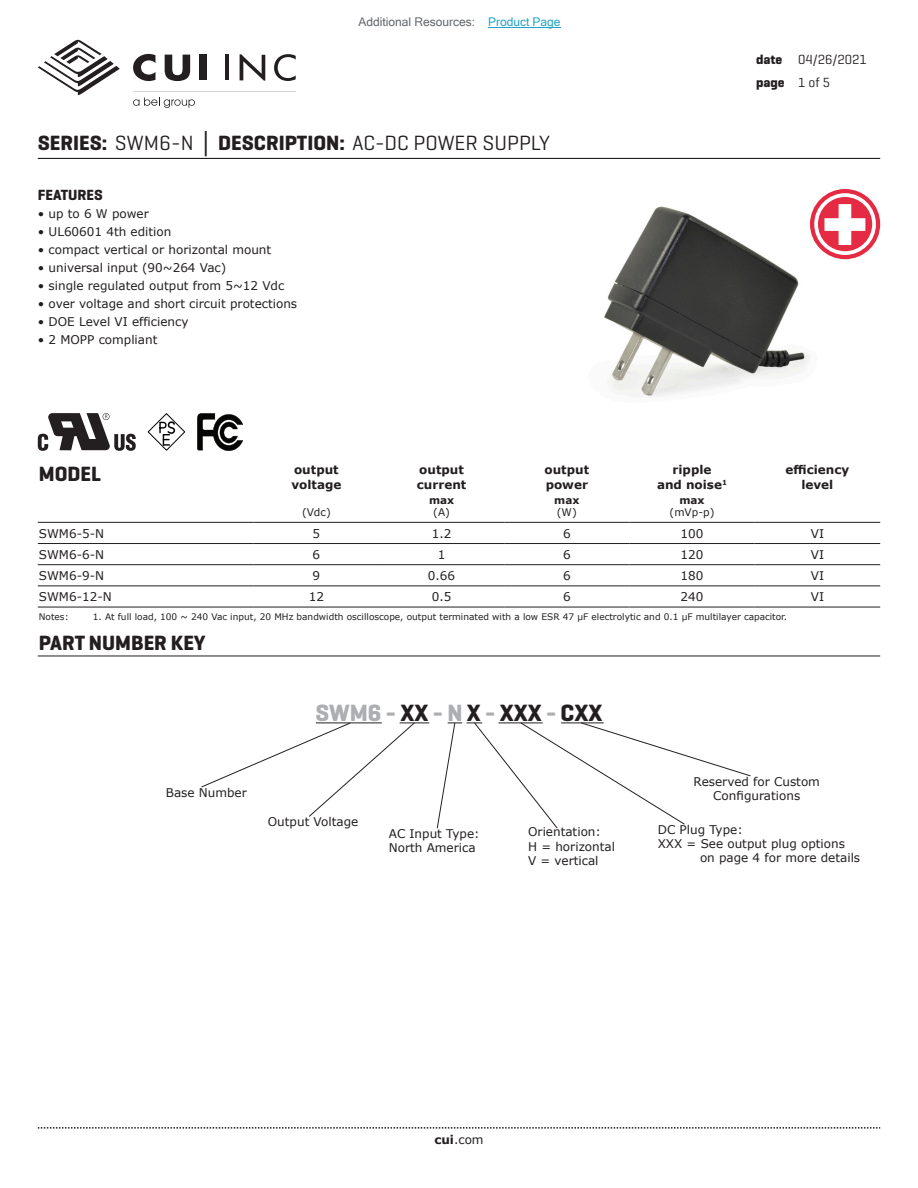
<style>
.page{position:relative;width:918px;height:1188px;background:#fff}
.page>*{position:absolute;margin:0;border:0;box-sizing:border-box;transform-origin:0 0}
.t1{font:700 24px "Geogrotesque";color:#adaeb2}
.t2{font:21px "Geogrotesque";color:#231f20}
.t3{font:700 21px "Geogrotesque";color:#231f20}
.t4{font:700 15px "Geogrotesque";color:#231f20}
.t5{font:13.5px/22.5px "Geogrotesque";color:#231f20}
.t6{font:12px/14.4px "Verdana";color:#231f20}
.t7{font:700 12px/14.4px "Verdana";color:#231f20}
.t8{font:12px "Microsoft Sans Serif";color:#63676b}
.t9{font:10.5px "Verdana";color:#231f20}
.t10{font:700 10.5px "Verdana";color:#231f20}
.t11{font:9px "Verdana";color:#231f20}
.s1{color:#23a4c6}
.s2{font-weight:700}
.s3{font-family:"Verdana";font-weight:700}
.s4{color:#231f20}
</style>
<div class="page">
<svg style="left:38px;top:1127px;width:842px;height:2px"></svg>
<hr style="left:38px;top:158px;width:842px;height:1px;background:#231f20">
<svg style="left:38px;top:39px;width:82px;height:57px"></svg>
<hr style="left:226px;top:55px;width:3px;height:25px;background:#231f20">
<svg style="left:240px;top:54px;width:25px;height:27px"></svg>
<svg style="left:274px;top:54px;width:22px;height:27px"></svg>
<svg style="left:133px;top:54px;width:22px;height:27px"></svg>
<svg style="left:165px;top:55px;width:25px;height:26px"></svg>
<div style="left:200px;top:55px;width:7px;height:25px;background:#231f20"></div>
<svg style="left:133px;top:97px;width:62px;height:11px"></svg>
<hr style="left:133px;top:91px;width:163px;height:1px;background:#231f20">
<hr style="left:38px;top:522px;width:216px;height:1px;background:#231f20">
<hr style="left:254px;top:522px;width:125px;height:1px;background:#231f20">
<hr style="left:379px;top:522px;width:125px;height:1px;background:#231f20">
<hr style="left:504px;top:522px;width:125px;height:1px;background:#231f20">
<hr style="left:629px;top:522px;width:126px;height:1px;background:#231f20">
<hr style="left:755px;top:522px;width:125px;height:1px;background:#231f20">
<hr style="left:38px;top:543px;width:216px;height:1px;background:#231f20">
<hr style="left:254px;top:543px;width:125px;height:1px;background:#231f20">
<hr style="left:379px;top:543px;width:125px;height:1px;background:#231f20">
<hr style="left:504px;top:543px;width:125px;height:1px;background:#231f20">
<hr style="left:629px;top:543px;width:126px;height:1px;background:#231f20">
<hr style="left:755px;top:543px;width:125px;height:1px;background:#231f20">
<hr style="left:38px;top:564px;width:216px;height:1px;background:#231f20">
<hr style="left:254px;top:564px;width:125px;height:1px;background:#231f20">
<hr style="left:379px;top:564px;width:125px;height:1px;background:#231f20">
<hr style="left:504px;top:564px;width:125px;height:1px;background:#231f20">
<hr style="left:629px;top:564px;width:126px;height:1px;background:#231f20">
<hr style="left:755px;top:564px;width:125px;height:1px;background:#231f20">
<hr style="left:38px;top:586px;width:216px;height:1px;background:#231f20">
<hr style="left:254px;top:586px;width:125px;height:1px;background:#231f20">
<hr style="left:379px;top:586px;width:125px;height:1px;background:#231f20">
<hr style="left:504px;top:586px;width:125px;height:1px;background:#231f20">
<hr style="left:629px;top:586px;width:126px;height:1px;background:#231f20">
<hr style="left:755px;top:586px;width:125px;height:1px;background:#231f20">
<hr style="left:38px;top:607px;width:216px;height:1px;background:#231f20">
<hr style="left:254px;top:607px;width:125px;height:1px;background:#231f20">
<hr style="left:379px;top:607px;width:125px;height:1px;background:#231f20">
<hr style="left:504px;top:607px;width:125px;height:1px;background:#231f20">
<hr style="left:629px;top:607px;width:126px;height:1px;background:#231f20">
<hr style="left:755px;top:607px;width:125px;height:1px;background:#231f20">
<img style="left:604px;top:206px;width:245px;height:191px">
<svg style="left:38px;top:413px;width:98px;height:38px"></svg>
<svg style="left:197px;top:413px;width:46px;height:38px"></svg>
<hr style="left:38px;top:656px;width:842px;height:1px;background:#231f20">
<svg style="left:201px;top:722px;width:228px;height:95px"></svg>
<svg style="left:436px;top:722px;width:315px;height:107px"></svg>
<svg style="left:148px;top:413px;width:37px;height:38px"></svg>
<svg style="left:810px;top:189px;width:70px;height:70px"></svg>
<hr style="left:488px;top:27px;width:73px;height:1px;background:#23a4c6">
<p class="t8" style="left:358px;top:15px;width:204px">Additional Resources: <span class="s1">Product Page</span></p>
<h2 class="t2" style="left:38px;top:130px;width:514px"><span class="s2">SERIES:</span> SWM6-N <span class="s3">│</span> <span class="s2">DESCRIPTION:</span> AC-DC POWER SUPPLY</h2>
<p class="t4" style="left:38px;top:186px;width:67px">FEATURES</p>
<p class="t6" style="left:38px;top:207px;width:113px">• up to 6 W power</p>
<p class="t6" style="left:38px;top:225px;width:135px">• UL60601 4th edition</p>
<p class="t6" style="left:38px;top:243px;width:235px">• compact vertical or horizontal mount</p>
<p class="t6" style="left:38px;top:261px;width:190px">• universal input (90~264 Vac)</p>
<p class="t6" style="left:38px;top:279px;width:248px">• single regulated output from 5~12 Vdc</p>
<p class="t6" style="left:38px;top:297px;width:261px">• over voltage and short circuit protections</p>
<p class="t6" style="left:38px;top:315px;width:152px">• DOE Level VI efficiency</p>
<p class="t6" style="left:38px;top:333px;width:121px">• 2 MOPP compliant</p>
<p class="t5" style="left:756px;top:48px;width:112px"><span class="s2">date</span> 04/26/2021 <span class="s2">page</span> 1 of 5</p>
<h2 class="t3" style="left:39px;top:461px;width:64px">MODEL</h2>
<p class="t7" style="left:291px;top:462px;width:51px">output voltage</p>
<p class="t7" style="left:417px;top:462px;width:51px">output current</p>
<p class="t7" style="left:545px;top:462px;width:46px">output power</p>
<p class="t7" style="left:657px;top:462px;width:72px;text-align:center">ripple<br>and noise<sup>1</sup></p>
<p class="t7" style="left:786px;top:462px;width:65px;text-align:center">efficiency level</p>
<p class="t9" style="left:302px;top:505px;width:30px">(Vdc)</p>
<p class="t10" style="left:429px;top:492px;width:27px">max</p>
<p class="t9" style="left:433px;top:505px;width:18px">(A)</p>
<p class="t10" style="left:554px;top:492px;width:27px">max</p>
<p class="t9" style="left:557px;top:505px;width:21px">(W)</p>
<p class="t10" style="left:679px;top:492px;width:27px">max</p>
<p class="t9" style="left:670px;top:505px;width:46px">(mVp-p)</p>
<p class="t6" style="left:39px;top:526px;width:67px">SWM6-5-N</p>
<p class="t6" style="left:313px;top:526px;width:9px">5</p>
<p class="t6" style="left:432px;top:526px;width:21px">1.2</p>
<p class="t6" style="left:563px;top:526px;width:9px">6</p>
<p class="t6" style="left:681px;top:526px;width:24px">100</p>
<p class="t6" style="left:811px;top:526px;width:15px">VI</p>
<p class="t6" style="left:39px;top:547px;width:67px">SWM6-6-N</p>
<p class="t6" style="left:313px;top:547px;width:9px">6</p>
<p class="t6" style="left:438px;top:547px;width:9px">1</p>
<p class="t6" style="left:563px;top:547px;width:9px">6</p>
<p class="t6" style="left:681px;top:547px;width:24px">120</p>
<p class="t6" style="left:811px;top:547px;width:15px">VI</p>
<p class="t6" style="left:39px;top:568px;width:67px">SWM6-9-N</p>
<p class="t6" style="left:313px;top:568px;width:9px">9</p>
<p class="t6" style="left:428px;top:568px;width:29px">0.66</p>
<p class="t6" style="left:563px;top:568px;width:9px">6</p>
<p class="t6" style="left:681px;top:568px;width:24px">180</p>
<p class="t6" style="left:811px;top:568px;width:15px">VI</p>
<p class="t6" style="left:39px;top:589px;width:74px">SWM6-12-N</p>
<p class="t6" style="left:309px;top:589px;width:17px">12</p>
<p class="t6" style="left:432px;top:589px;width:21px">0.5</p>
<p class="t6" style="left:563px;top:589px;width:9px">6</p>
<p class="t6" style="left:681px;top:589px;width:24px">240</p>
<p class="t6" style="left:811px;top:589px;width:15px">VI</p>
<p class="t11" style="left:39px;top:610px;width:31px">Notes:</p>
<p class="t11" style="left:93px;top:610px;width:696px">1. At full load, 100 ~ 240 Vac input, 20 MHz bandwidth oscilloscope, output terminated with a low ESR 47 μF electrolytic and 0.1 μF multilayer capacitor.</p>
<h2 class="t3" style="left:39px;top:630px;width:168px">PART NUMBER KEY</h2>
<h1 class="t1" style="left:315px;top:698px;width:289px">SWM6 - <span class="s4">XX</span> - N <span class="s4">X</span> - <span class="s4">XXX</span> - <span class="s4">CXX</span></h1>
<p class="t6" style="left:166px;top:785px;width:83px">Base Number</p>
<p class="t6" style="left:694px;top:774px;width:128px;text-align:center">Reserved for Custom<br>Configurations</p>
<p class="t6" style="left:268px;top:814px;width:92px">Output Voltage</p>
<p class="t6" style="left:389px;top:826px;width:92px">AC Input Type:<br>North America</p>
<p class="t6" style="left:528px;top:825px;width:88px">Orientation:<br>H = horizontal<br>V = vertical</p>
<p class="t6" style="left:658px;top:822px;width:87px">DC Plug Type:</p>
<p class="t6" style="left:658px;top:836px;width:189px">XXX = See output plug options</p>
<p class="t6" style="left:700px;top:851px;width:162px">on page 4 for more details</p>
<p class="t6" style="left:434px;top:1132px;width:51px"><span class="s2">cui</span>.com</p>
</div>
